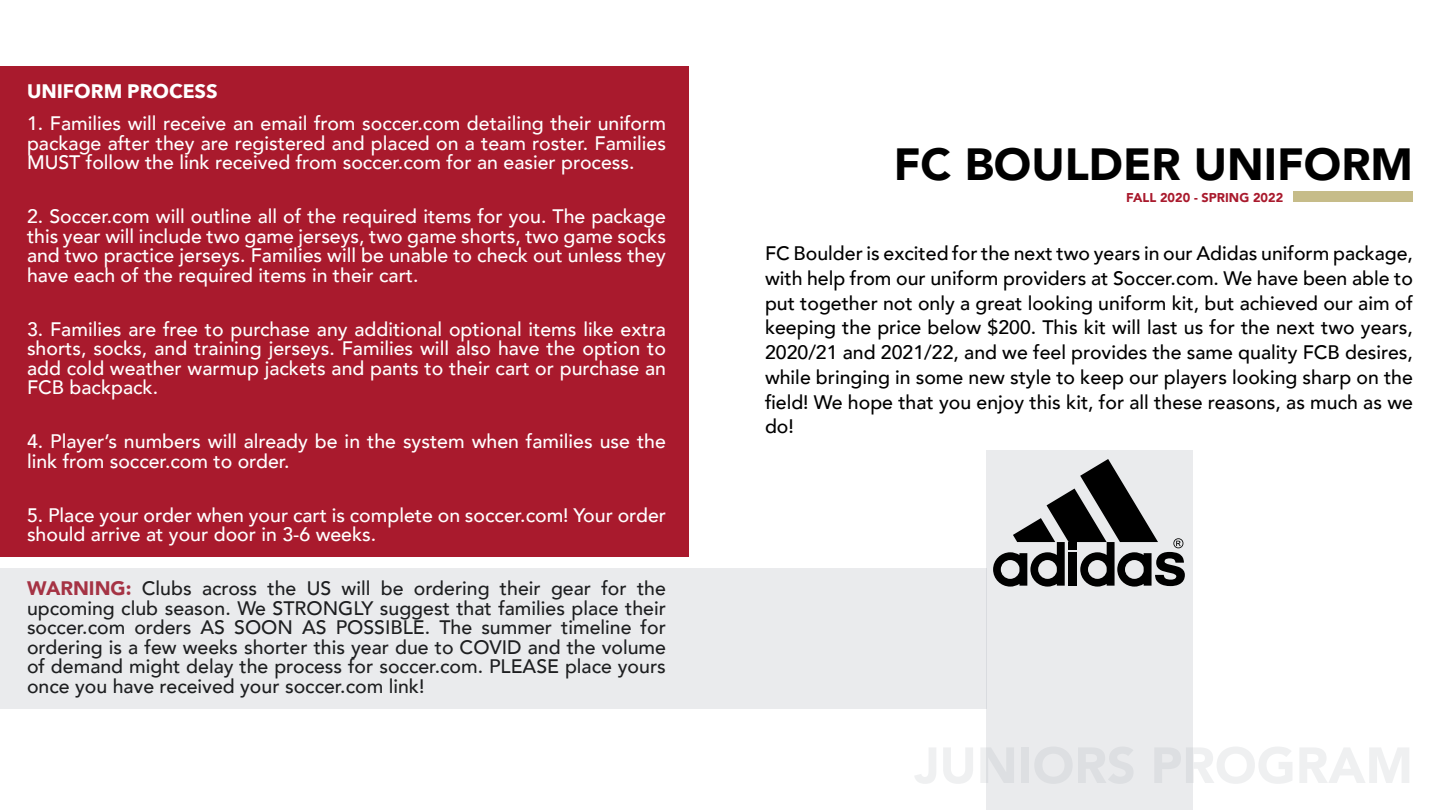
<style>
.page{position:relative;width:1440px;height:810px;background:#fff}
.page>*{position:absolute;margin:0;border:0;box-sizing:border-box;transform-origin:0 0}
.t1{font:900 45px "Avenir";color:#000}
.t2{font:500 19.5px/19.5px "Avenir";color:#fff;text-align:justify}
.t3{font:500 19.5px/24.8px "Avenir";color:#000;text-align:justify}
.t4{font:700 19.5px "Avenir Next";color:#fff}
.t5{font:900 12.75px "Avenir";color:#a91a2d}
.s1{font-weight:900;color:#a91a2d}
</style>
<div class="page">
<div style="left:0;top:66px;width:688px;height:490px;background:#a91a2d"></div>
<div style="left:986px;top:450px;width:206px;height:360px;background:#eaebed"></div>
<div style="left:1293px;top:191px;width:120px;height:11px;background:#c6bc89"></div>
<div style="left:0;top:568px;width:986px;height:141px;background:#eaebed"></div>
<svg style="left:993px;top:459px;width:192px;height:128px"></svg>
<p class="t4" style="left:27px;top:75px;width:192px">UNIFORM PROCESS</p>
<p class="t2" style="left:27px;top:113px;width:641px">1. Families will receive an email from soccer.com detailing their uniform package after they are registered and placed on a team roster. Families MUST follow the link received from soccer.com for an easier process.</p>
<p class="t2" style="left:27px;top:206px;width:641px">2. Soccer.com will outline all of the required items for you. The package this year will include two game jerseys, two game shorts, two game socks and two practice jerseys. Families will be unable to check out unless they have each of the required items in their cart.</p>
<p class="t2" style="left:27px;top:318px;width:641px">3. Families are free to purchase any additional optional items like extra shorts, socks, and training jerseys. Families will also have the option to add cold weather warmup jackets and pants to their cart or purchase an FCB backpack.</p>
<p class="t2" style="left:27px;top:431px;width:640px">4. Player’s numbers will already be in the system when families use the link from soccer.com to order.</p>
<p class="t2" style="left:27px;top:504px;width:641px">5. Place your order when your cart is complete on soccer.com! Your order should arrive at your door in 3-6 weeks.</p>
<p class="t3" style="left:27px;top:578px;width:641px;line-height:19.5px"><span class="s1">WARNING:</span> Clubs across the US will be ordering their gear for the upcoming club season. We STRONGLY suggest that families place their soccer.com orders AS SOON AS POSSIBLE. The summer timeline for ordering is a few weeks shorter this year due to COVID and the volume of demand might delay the process for soccer.com. PLEASE place yours once you have received your soccer.com link!</p>
<h1 class="t1" style="left:894px;top:126px;width:521px">FC BOULDER UNIFORM</h1>
<p class="t5" style="left:1126px;top:186px;width:158px">FALL 2020 - SPRING 2022</p>
<p class="t3" style="left:765px;top:240px;width:650px">FC Boulder is excited for the next two years in our Adidas uniform package, with help from our uniform providers at Soccer.com. We have been able to put together not only a great looking uniform kit, but achieved our aim of keeping the price below $200. This kit will last us for the next two years, 2020/21 and 2021/22, and we feel provides the same quality FCB desires, while bringing in some new style to keep our players looking sharp on the field! We hope that you enjoy this kit, for all these reasons, as much as we do!</p>
</div>
